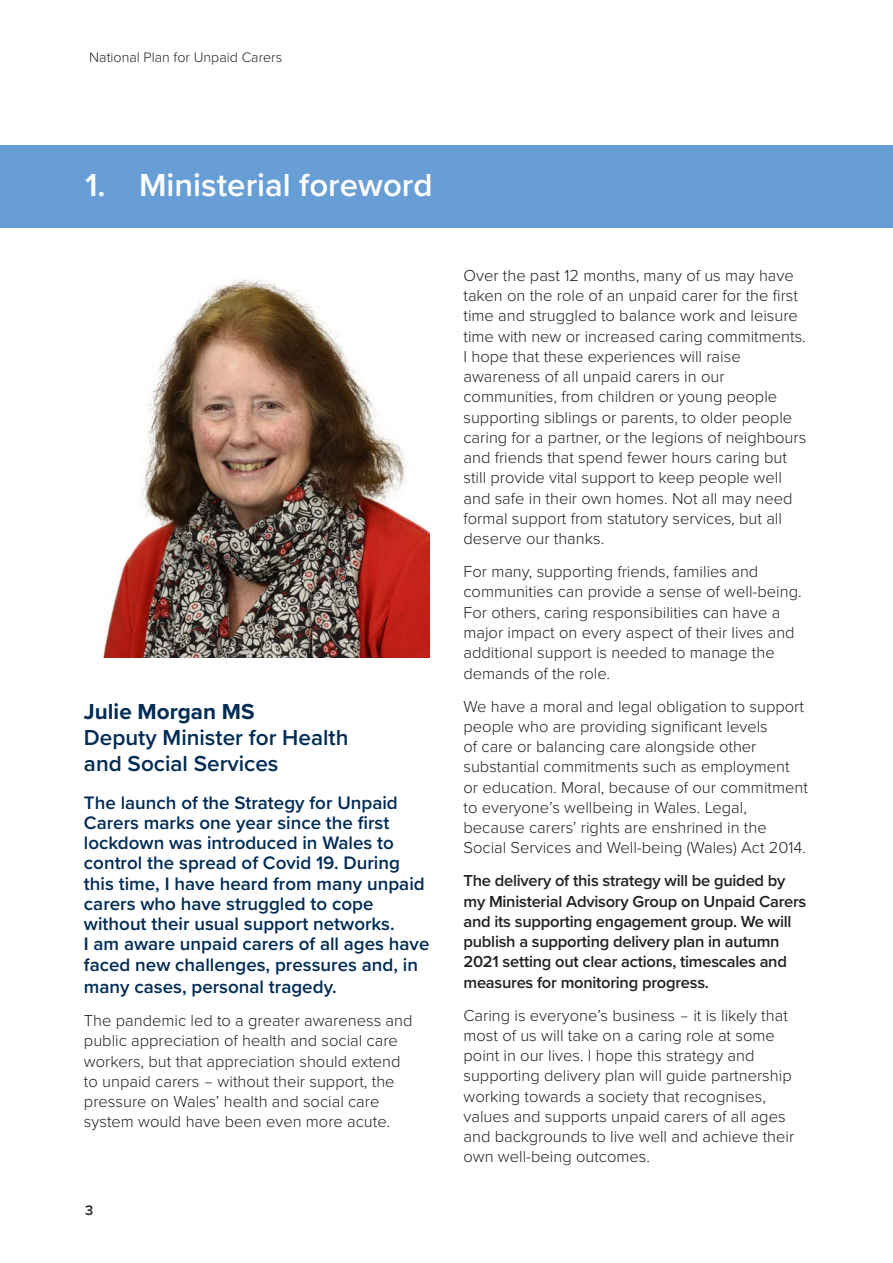
<style>
.page{position:relative;width:893px;height:1263px;background:#fff}
.page>*{position:absolute;margin:0;border:0;box-sizing:border-box;transform-origin:0 0}
.Heading{font:600 33px "Proxima Nova";color:#fff}
.Body_text{font:600 22.5px/26.2px "Proxima Nova";color:#002c55}
.Intro_text{font:600 18.75px/20.2px "Proxima Nova";color:#002c55}
.Body_text-2{font:300 16.5px/20.2px "Proxima Nova";color:#222221}
.Body_text-3{font:600 16.5px/20.2px "Proxima Nova";letter-spacing:-.015em;color:#222221}
.t1{font:300 14.25px "Proxima Nova";color:#222221}
.t2{font:600 14.25px "Proxima Nova";color:#222221}
.s1{font-weight:700}
.s2{font-family:"Franklin Gothic URW"}
</style>
<div class="page">
<div style="left:0;top:145px;width:893px;height:82px;background:#689ed6"></div>
<img style="left:103px;top:278px;width:326px;height:379px">
<p class="t1" style="left:89px;top:47px;width:195px">National Plan for Unpaid Carers</p>
<h2 class="Heading" style="left:85px;top:161px;width:349px">1. Ministerial foreword</h2>
<p class="Body_text" style="left:84px;top:698px;width:266px"><span class="s1">Julie Morgan MS<br></span>Deputy Minister for Health and Social Services</p>
<p class="Intro_text" style="left:84px;top:792px;width:347px">The launch of the Strategy for Unpaid Carers marks one year since the first lockdown was introduced in Wales to control the spread of Covid 19. During this time, I have heard from many unpaid carers who have struggled to cope without their usual support networks.<br>I am aware unpaid carers of all ages have faced new challenges, pressures and, in</p>
<p class="Intro_text" style="left:84px;top:976px;width:254px">many cases, personal tragedy.</p>
<p class="Body_text-2" style="left:84px;top:1010px;width:330px">The pandemic led to a greater awareness and public appreciation of health and social care workers, but that appreciation should extend to unpaid carers <span class="s2">‒</span> without their support, the pressure on Wales’ health and social care system would have been even more acute.</p>
<p class="t2" style="left:85px;top:1200px;width:10px">3</p>
<p class="Body_text-2" style="left:463px;top:264px;width:344px">Over the past 12 months, many of us may have taken on the role of an unpaid carer for the first time and struggled to balance work and leisure time with new or increased caring commitments.<br>I hope that these experiences will raise awareness of all unpaid carers in our communities, from children or young people supporting siblings or parents, to older people caring for a partner, or the legions of neighbours and friends that spend fewer hours caring but still provide vital support to keep people well and safe in their own homes. Not all may need formal support from statutory services, but all deserve our thanks.</p>
<p class="Body_text-2" style="left:463px;top:561px;width:340px">For many, supporting friends, families and communities can provide a sense of well-being.<br>For others, caring responsibilities can have a major impact on every aspect of their lives and additional support is needed to manage the demands of the role.</p>
<p class="Body_text-2" style="left:463px;top:695px;width:346px">We have a moral and legal obligation to support people who are providing significant levels<br>of care or balancing care alongside other substantial commitments such as employment or education. Moral, because of our commitment to everyone’s wellbeing in Wales. Legal, because carers’ rights are enshrined in the Social Services and Well-being (Wales) Act 2014.</p>
<p class="Body_text-3" style="left:463px;top:870px;width:344px">The delivery of this strategy will be guided by my Ministerial Advisory Group on Unpaid Carers and its supporting engagement group. We will publish a supporting delivery plan in autumn 2021 setting out clear actions, timescales and measures for monitoring progress.</p>
<p class="Body_text-2" style="left:463px;top:1004px;width:332px">Caring is everyone’s business <span class="s2">‒</span> it is likely that most of us will take on a caring role at some point in our lives. I hope this strategy and supporting delivery plan will guide partnership working towards a society that recognises, values and supports unpaid carers of all ages and backgrounds to live well and achieve their own well-being outcomes.</p>
</div>
